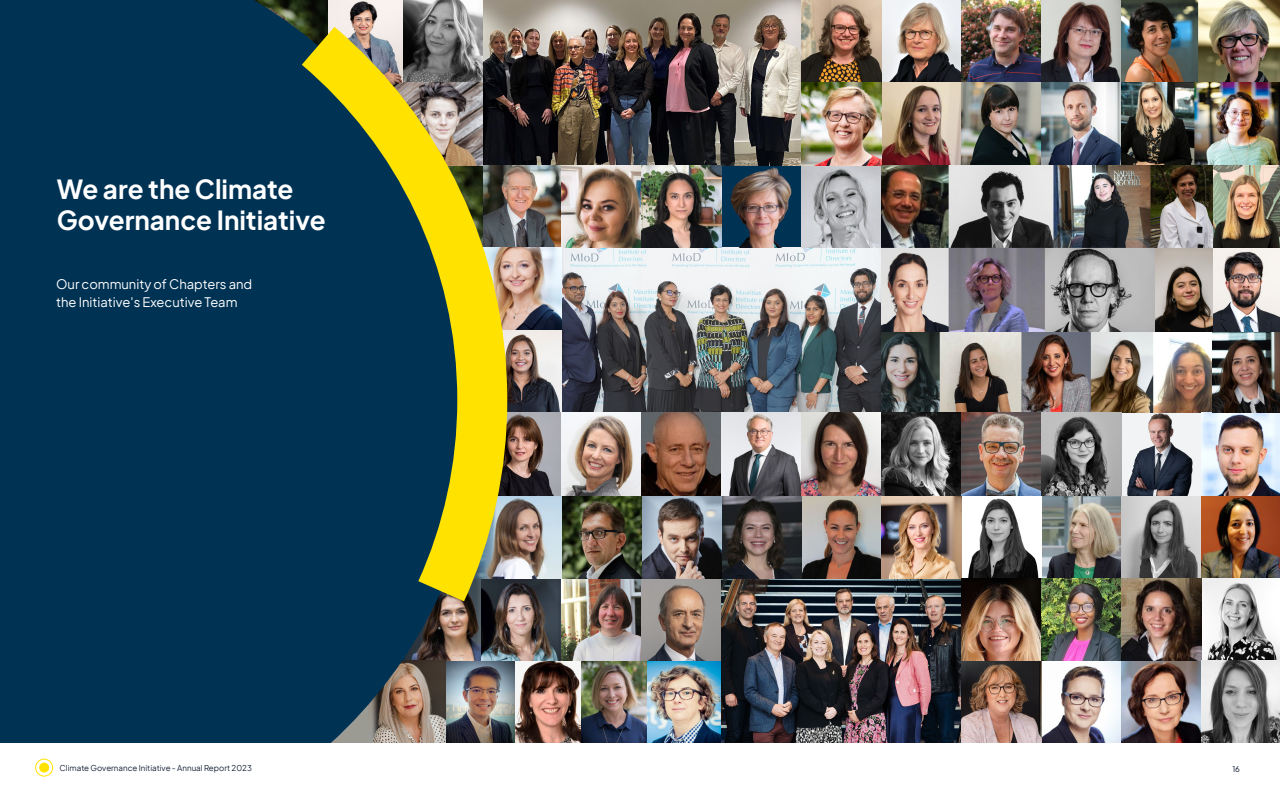
<style>
.page{position:relative;width:1280px;height:800px;background:#fff}
.page>*{position:absolute;margin:0;border:0;box-sizing:border-box;transform-origin:0 0}
.t1{font:700 26px/31.2px "Plus Jakarta Sans";color:#fff}
.t2{font:13px/18px "Plus Jakarta Sans";color:#fff}
.t3{font:8px "Plus Jakarta Sans";color:#152137}
</style>
<div class="page">
<img style="left:802px;top:0;width:478px;height:83px">
<img style="left:562px;top:248px;width:320px;height:165px">
<img style="left:532px;top:496px;width:748px;height:82px">
<img style="left:882px;top:83px;width:398px;height:330px">
<img style="left:721px;top:578px;width:559px;height:165px">
<img style="left:532px;top:0;width:270px;height:165px">
<img style="left:1042px;top:661px;width:80px;height:82px">
<img style="left:514px;top:661px;width:68px;height:82px">
<img style="left:582px;top:661px;width:139px;height:82px">
<img style="left:562px;top:413px;width:718px;height:83px">
<img style="left:532px;top:165px;width:270px;height:83px">
<img style="left:482px;top:661px;width:32px;height:82px">
<img style="left:802px;top:83px;width:80px;height:165px">
<img style="left:482px;top:578px;width:239px;height:83px">
<img style="left:532px;top:248px;width:30px;height:248px">
<div style="left:0;top:0;width:482px;height:743px;background:#003254"></div>
<img style="left:248px;top:0;width:284px;height:657px">
<div style="left:35px;top:759px;width:18px;height:18px;border:1px solid #ffe200;border-radius:50%"></div>
<div style="left:39px;top:763px;width:10px;height:10px;background:#ffe200;border-radius:50%"></div>
<h1 class="t1" style="left:57px;top:170px;width:271px">We are the Climate<br>Governance Initiative</h1>
<p class="t2" style="left:56px;top:274px;width:198px">Our community of Chapters and the Initiative's Executive Team</p>
<p class="t3" style="left:60px;top:761px;width:194px">Climate Governance Initiative - Annual Report 2023</p>
<p class="t3" style="left:1232px;top:763px;width:9px">16</p>
</div>
